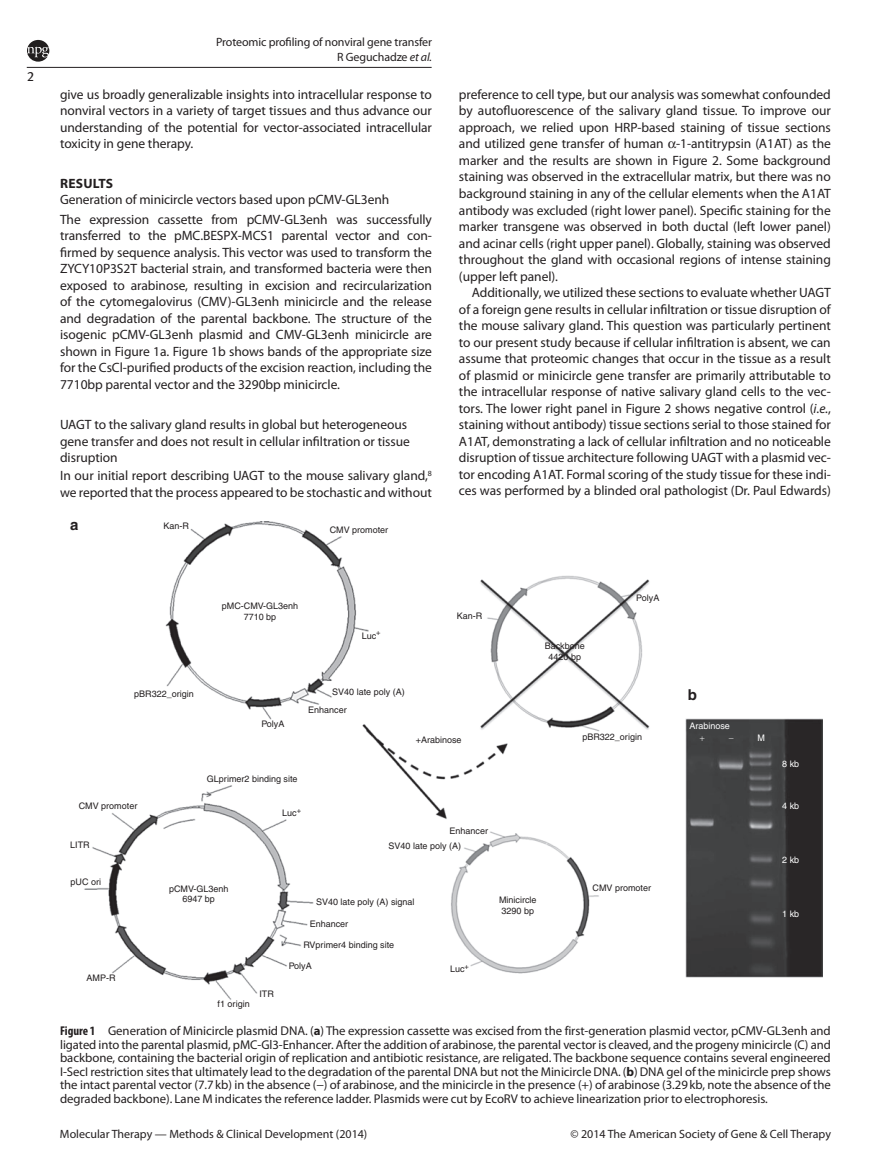
<style>
.page{position:relative;width:891px;height:1175px;background:#fff}
.page>*{position:absolute;margin:0;border:0;box-sizing:border-box;transform-origin:0 0}
.t1{font:700 15px "Helvetica";color:#231f20}
.t2{font:13.5px/16.5px "Myriad Pro";letter-spacing:-.005em;color:#231f20;text-align:justify}
.t3{font:700 13.5px "Myriad Pro";letter-spacing:.015em;color:#231f20}
.t4{font:13.5px "Meta Book LF";color:#231f20}
.t5{font:12.75px/13.5px "Myriad Pro";letter-spacing:-.005em;color:#231f20;text-align:justify}
.t6{font:12px/15px "Myriad Pro";color:#231f20;text-align:right}
.t7{font:9px/10.8px "Helvetica";color:#231f20;text-align:center}
.t8{font:9px "Helvetica";color:#fff}
.s1{font-style:italic}
.s2{font-weight:700;font-stretch:condensed}
.s3{font-weight:700}
</style>
<div class="page">
<svg style="left:27px;top:40px;width:22px;height:22px"></svg>
<hr style="left:27px;top:67px;width:405px;height:1px;background:#231f20">
<img style="left:686px;top:718px;width:136px;height:259px">
<img style="left:84px;top:521px;width:566px;height:479px">
<svg style="left:700px;top:736px;width:5px;height:4px"></svg>
<p class="t4" style="left:27px;top:69px;width:9px">2</p>
<p class="t6" style="left:216px;top:34px;width:217px">Proteomic profiling of nonviral gene transfer<br>R Geguchadze <span class="s1">et al.</span></p>
<p class="t2" style="left:60px;top:86px;width:373px">give us broadly generalizable insights into intracellular response to nonviral vectors in a variety of target tissues and thus advance our understanding of the potential for vector-associated intracellular toxicity in gene therapy.</p>
<p class="t3" style="left:60px;top:174px;width:54px">RESULTS</p>
<p class="t2" style="left:60px;top:190px;width:373px;line-height:19.5px">Generation of minicircle vectors based upon pCMV-GL3enh<br>The expression cassette from pCMV-GL3enh was successfully</p>
<p class="t2" style="left:60px;top:227px;width:373px">transferred to the pMC.BESPX-MCS1 parental vector and con&shy;firmed by sequence analysis. This vector was used to transform the ZYCY10P3S2T bacterial strain, and transformed bacteria were then exposed to arabinose, resulting in excision and recircularization of the cytomegalovirus (CMV)-GL3enh minicircle and the release and degradation of the parental backbone. The structure of the isogenic pCMV-GL3enh plasmid and CMV-GL3enh minicircle are shown in Figure 1a. Figure 1b shows bands of the appropriate size for the CsCl-purified products of the excision reaction, including the 7710bp parental vector and the 3290bp minicircle.</p>
<p class="t2" style="left:60px;top:416px;width:351px;text-align:left">UAGT to the salivary gland results in global but heterogeneous gene transfer and does not result in cellular infiltration or tissue disruption</p>
<p class="t2" style="left:60px;top:467px;width:373px">In our initial report describing UAGT to the mouse salivary gland,<sup>8 </sup>we reported that the process appeared to be stochastic and without</p>
<p class="t1" style="left:70px;top:515px;width:10px">a</p>
<p class="t7" style="left:164px;top:520px;width:27px">Kan-R</p>
<p class="t7" style="left:134px;top:688px;width:61px">pBR322_origin</p>
<p class="t7" style="left:330px;top:524px;width:60px">CMV promoter</p>
<p class="t7" style="left:222px;top:600px;width:78px">pMC-CMV-GL3enh<br>7710 bp</p>
<p class="t7" style="left:362px;top:630px;width:20px">Luc<sup>+</sup></p>
<p class="t7" style="left:261px;top:718px;width:25px">PolyA</p>
<p class="t7" style="left:332px;top:686px;width:74px">SV40 late poly (A)</p>
<p class="t7" style="left:308px;top:704px;width:40px">Enhancer</p>
<p class="t2" style="left:459px;top:86px;width:373px">preference to cell type, but our analysis was somewhat confounded by autofluorescence of the salivary gland tissue. To improve our approach, we relied upon HRP-based staining of tissue sections and utilized gene transfer of human -1-antitrypsin (A1AT) as the marker and the results are shown in Figure 2. Some background staining was observed in the extracellular matrix, but there was no background staining in any of the cellular elements when the A1AT antibody was excluded (right lower panel). Specific staining for the marker transgene was observed in both ductal (left lower panel) and acinar cells (right upper panel). Globally, staining was observed throughout the gland with occasional regions of intense staining (upper left panel).</p>
<p class="t2" style="left:459px;top:284px;width:373px;text-indent:13px">Additionally, we utilized these sections to evaluate whether UAGT of a foreign gene results in cellular infiltration or tissue disruption of the mouse salivary gland. This question was particularly pertinent to our present study because if cellular infiltration is absent, we can assume that proteomic changes that occur in the tissue as a result of plasmid or minicircle gene transfer are primarily attributable to the intracellular response of native salivary gland cells to the vec&shy;tors. The lower right panel in Figure 2 shows negative control (<span class="s1">i.e.</span>, staining without antibody) tissue sections serial to those stained for A1AT, demonstrating a lack of cellular infiltration and no noticeable disruption of tissue architecture following UAGT with a plasmid vec&shy;tor encoding A1AT. Formal scoring of the study tissue for these indi&shy;ces was performed by a blinded oral pathologist (Dr. Paul Edwards)</p>
<p class="t7" style="left:457px;top:610px;width:27px">Kan-R</p>
<p class="t7" style="left:545px;top:640px;width:41px">Backbone<br>4420 bp</p>
<p class="t7" style="left:636px;top:592px;width:25px">PolyA</p>
<p class="t1" style="left:688px;top:685px;width:11px">b</p>
<p class="t8" style="left:689px;top:720px;width:42px">Arabinose</p>
<p class="t7" style="left:79px;top:800px;width:60px">CMV promoter</p>
<p class="t7" style="left:70px;top:839px;width:21px">LITR</p>
<p class="t7" style="left:71px;top:876px;width:32px">pUC ori</p>
<p class="t7" style="left:87px;top:972px;width:30px">AMP-R</p>
<p class="t7" style="left:207px;top:773px;width:92px">GLprimer2 binding site</p>
<p class="t7" style="left:282px;top:807px;width:20px">Luc<sup>+</sup></p>
<p class="t7" style="left:416px;top:734px;width:47px">+Arabinose</p>
<p class="t7" style="left:389px;top:823px;width:101px;line-height:14.7px;text-align:left;text-indent:61px">Enhancer<br>SV40 late poly (A)</p>
<p class="t7" style="left:169px;top:883px;width:61px">pCMV-GL3enh<br>6947 bp</p>
<p class="t7" style="left:218px;top:998px;width:34px">f1 origin</p>
<p class="t7" style="left:259px;top:988px;width:16px">ITR</p>
<p class="t7" style="left:316px;top:897px;width:100px">SV40 late poly (A) signal</p>
<p class="t7" style="left:310px;top:918px;width:40px">Enhancer</p>
<p class="t7" style="left:303px;top:939px;width:92px">RVprimer4 binding site</p>
<p class="t7" style="left:289px;top:960px;width:25px">PolyA</p>
<p class="t7" style="left:450px;top:963px;width:20px">Luc<sup>+</sup></p>
<p class="t7" style="left:499px;top:894px;width:39px;text-align:left">Minicircle<br>3290 bp</p>
<p class="t7" style="left:582px;top:731px;width:61px">pBR322_origin</p>
<p class="t7" style="left:593px;top:882px;width:60px">CMV promoter</p>
<p class="t8" style="left:757px;top:732px;width:9px">M</p>
<p class="t8" style="left:782px;top:758px;width:19px">8 kb</p>
<p class="t8" style="left:782px;top:801px;width:19px">4 kb</p>
<p class="t8" style="left:782px;top:854px;width:19px">2 kb</p>
<p class="t8" style="left:782px;top:909px;width:19px">1 kb</p>
<p class="t5" style="left:60px;top:1024px;width:772px"><span class="s2">Figure 1</span> Generation of Minicircle plasmid DNA. (<span class="s3">a</span>) The expression cassette was excised from the first-generation plasmid vector, pCMV-GL3enh and ligated into the parental plasmid, pMC-Gl3-Enhancer. After the addition of arabinose, the parental vector is cleaved, and the progeny minicircle (C) and backbone, containing the bacterial origin of replication and antibiotic resistance, are religated. The backbone sequence contains several engineered I-SecI restriction sites that ultimately lead to the degradation of the parental DNA but not the Minicircle DNA. (<span class="s3">b</span>) DNA gel of the minicircle prep shows the intact parental vector (7.7kb) in the absence (−) of arabinose, and the minicircle in the presence (+) of arabinose (3.29kb, note the absence of the degraded backbone). Lane M indicates the reference ladder. Plasmids were cut by EcoRV to achieve linearization prior to electrophoresis.</p>
<p class="t6" style="left:60px;top:1126px;width:309px">Molecular Therapy — Methods &amp; Clinical Development (2014)</p>
<p class="t6" style="left:570px;top:1126px;width:262px">© 2014 The American Society of Gene &amp; Cell Therapy</p>
</div>
